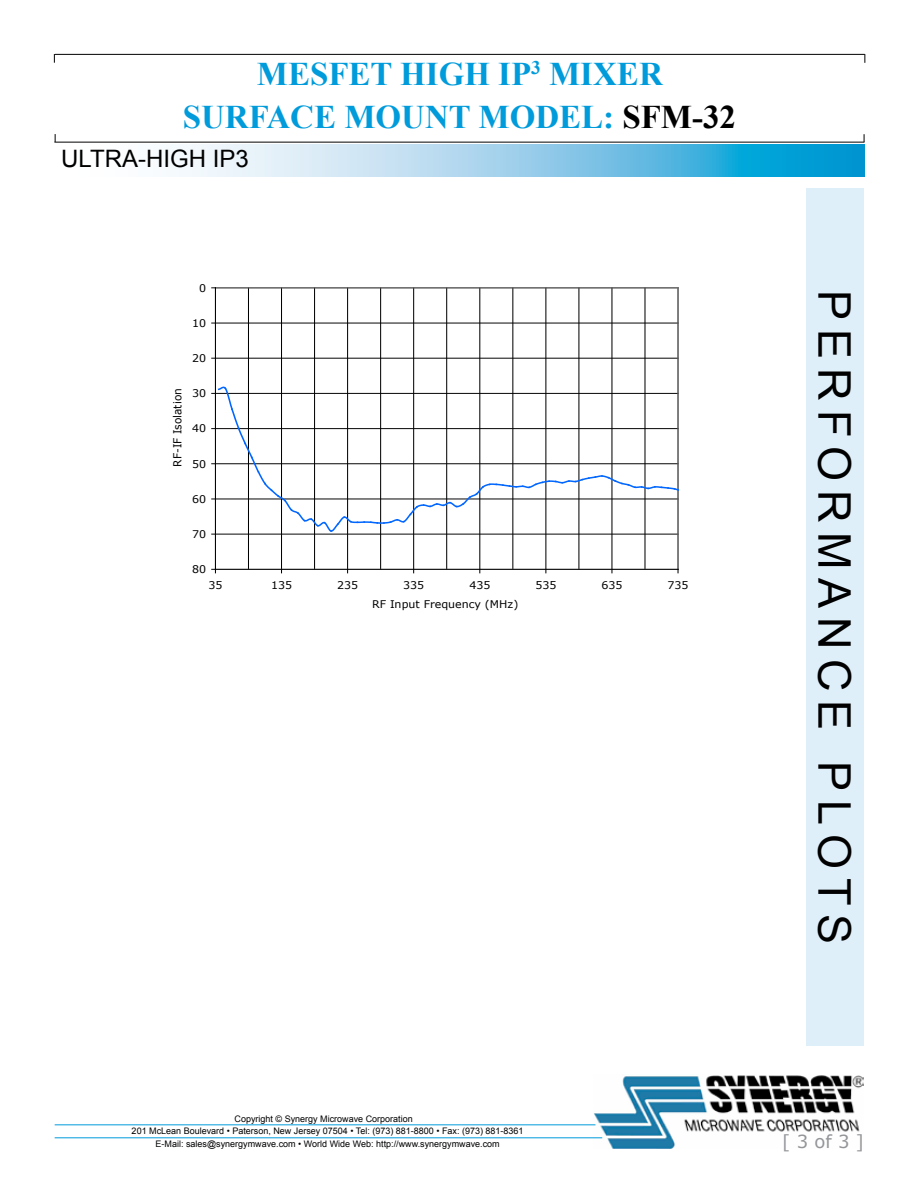
<style>
.page{position:relative;width:918px;height:1188px;background:#fff}
.page>*{position:absolute;margin:0;border:0;box-sizing:border-box;transform-origin:0 0}
.t1{font:45px "Arial";letter-spacing:.2em;color:#000}
.t2{font:700 33px/43.3px "Times New Roman";color:#009bdb;text-align:center}
.t3{font:24px "Arial";color:#000}
.t4{font:18px "Verdana";color:#939598}
.t5{font:11.1px "Verdana";color:#000;scale:.96 1}
.t6{font:10.65px "Verdana";color:#000;scale:1.04 1}
.t7{font:9px/12.8px "Arial";color:#000;text-align:center}
.s1{color:#000}
</style>
<div class="page">
<svg style="left:176px;top:145px;width:688px;height:32px;background:#87cbe9"></svg>
<hr style="left:55px;top:54px;width:810px;height:1px;background:#000">
<hr style="left:54px;top:142px;width:810px;height:1px;background:#000">
<img style="left:593px;top:1075px;width:271px;height:74px">
<hr style="left:55px;top:1124px;width:540px;height:1px;background:#009bdb">
<hr style="left:55px;top:1137px;width:547px;height:1px;background:#009bdb">
<div style="left:806px;top:188px;width:58px;height:858px;background:#dfeff9"></div>
<hr style="left:215px;top:288px;width:463px;height:1px;background:#000">
<hr style="left:215px;top:323px;width:463px;height:1px;background:#000">
<hr style="left:215px;top:358px;width:463px;height:1px;background:#000">
<hr style="left:248px;top:288px;width:1px;height:281px;background:#000">
<hr style="left:314px;top:288px;width:1px;height:281px;background:#000">
<hr style="left:380px;top:288px;width:1px;height:281px;background:#000">
<hr style="left:446px;top:288px;width:1px;height:281px;background:#000">
<hr style="left:513px;top:288px;width:1px;height:281px;background:#000">
<hr style="left:579px;top:288px;width:1px;height:281px;background:#000">
<hr style="left:645px;top:288px;width:1px;height:281px;background:#000">
<hr style="left:281px;top:288px;width:1px;height:281px;background:#000">
<hr style="left:347px;top:288px;width:1px;height:281px;background:#000">
<hr style="left:413px;top:288px;width:1px;height:281px;background:#000">
<hr style="left:480px;top:288px;width:1px;height:281px;background:#000">
<hr style="left:546px;top:288px;width:1px;height:281px;background:#000">
<hr style="left:612px;top:288px;width:1px;height:281px;background:#000">
<hr style="left:215px;top:287px;width:463px;height:1px;background:#818181">
<hr style="left:678px;top:288px;width:1px;height:281px;background:#818181">
<hr style="left:215px;top:288px;width:1px;height:281px;background:#000">
<hr style="left:215px;top:569px;width:463px;height:1px;background:#000">
<svg style="left:212px;top:386px;width:466px;height:149px"></svg>
<h2 class="t2" style="left:183px;top:51px;width:555px">MESFET HIGH IP<sup>3</sup> MIXER<br>SURFACE MOUNT MODEL: <span class="s1">SFM-32</span></h2>
<h3 class="t3" style="left:61px;top:142px;width:189px">ULTRA-HIGH IP3</h3>
<p class="t5" style="left:170px;top:467px;width:83px;rotate:-90deg">RF-IF Isolation</p>
<p class="t6" style="left:199px;top:280px;width:8px">0</p>
<p class="t6" style="left:192px;top:316px;width:15px">10</p>
<p class="t6" style="left:192px;top:351px;width:15px">20</p>
<p class="t6" style="left:192px;top:386px;width:15px">30</p>
<p class="t6" style="left:192px;top:421px;width:15px">40</p>
<p class="t6" style="left:192px;top:456px;width:15px">50</p>
<p class="t6" style="left:192px;top:492px;width:15px">60</p>
<p class="t6" style="left:192px;top:527px;width:15px">70</p>
<p class="t6" style="left:192px;top:562px;width:15px">80</p>
<p class="t6" style="left:208px;top:578px;width:15px">35</p>
<p class="t6" style="left:271px;top:578px;width:22px">135</p>
<p class="t6" style="left:337px;top:578px;width:22px">235</p>
<p class="t6" style="left:403px;top:578px;width:22px">335</p>
<p class="t6" style="left:469px;top:578px;width:22px">435</p>
<p class="t6" style="left:535px;top:578px;width:22px">535</p>
<p class="t6" style="left:601px;top:578px;width:22px">635</p>
<p class="t6" style="left:668px;top:578px;width:22px">735</p>
<p class="t6" style="left:372px;top:596px;width:142px">RF Input Frequency (MHz)</p>
<h1 class="t1" style="left:864px;top:290px;width:656px;rotate:90deg">PERFORMANCE PLOTS</h1>
<p class="t7" style="left:235px;top:1112px;width:180px">Copyright © Synergy Microwave Corporation</p>
<p class="t7" style="left:132px;top:1125px;width:393px">201 McLean Boulevard • Paterson, New Jersey 07504 • Tel: (973) 881-8800 • Fax: (973) 881-8361<br>E-Mail: sales@synergymwave.com • World Wide Web: http://www.synergymwave.com</p>
<h3 class="t4" style="left:782px;top:1129px;width:83px">[ 3 of 3 ]</h3>
</div>
